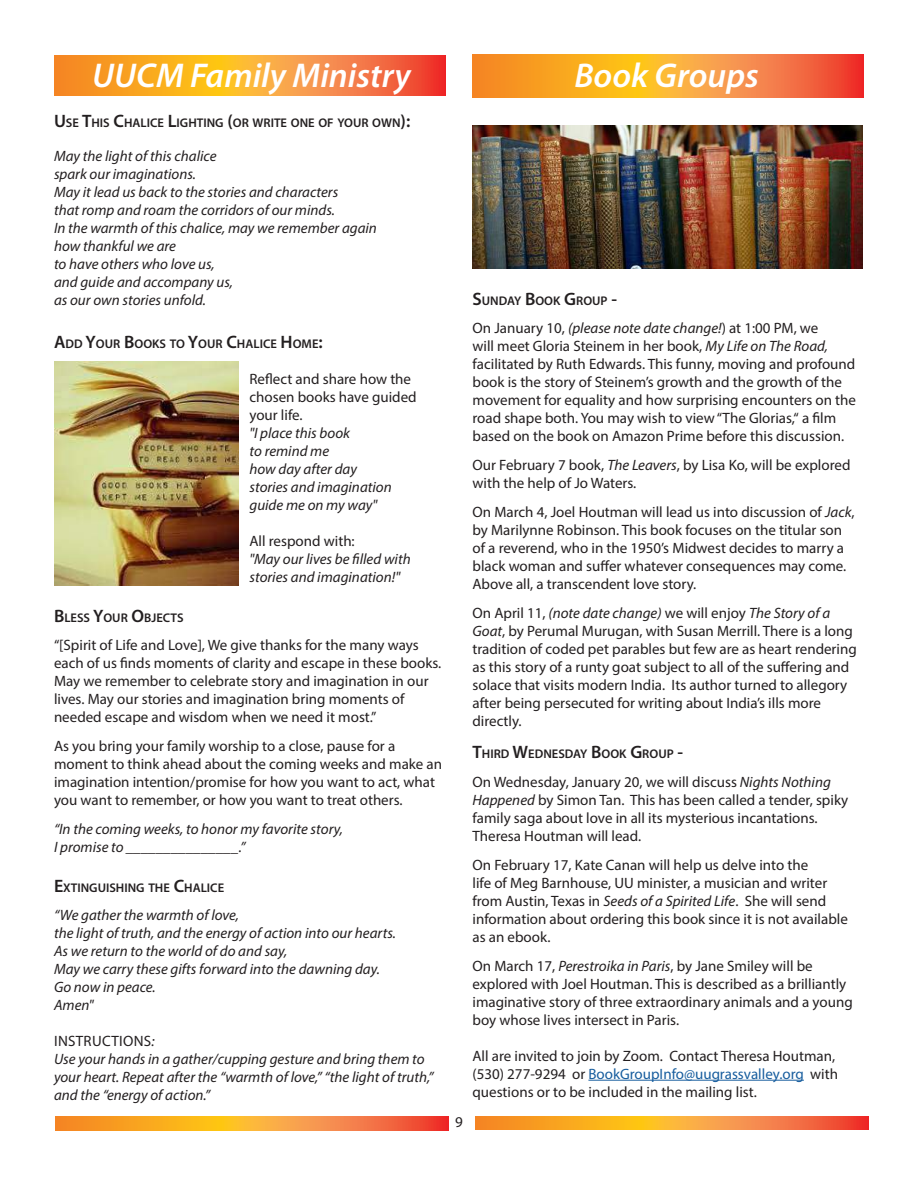
<style>
.page{position:relative;width:918px;height:1188px;background:#fff}
.page>*{position:absolute;margin:0;border:0;box-sizing:border-box;transform-origin:0 0}
.t1{font:italic 600 34.5px "Myriad Pro";color:#fff}
.t2{font:15px/18px "Myriad Pro";color:#231f20}
.t3{font:italic 15px/18px "Myriad Pro";color:#231f20}
.t4{font:600 12.6px "Myriad Pro";color:#231f20}
.s1{font-size:18px}
.s2{font-style:normal}
.s3{font-style:italic}
.s4{color:#175d9e}
</style>
<div class="page">
<svg style="left:54px;top:55px;width:392px;height:41px;background:#f79230"></svg>
<svg style="left:55px;top:1117px;width:393px;height:13px;background:#f79230"></svg>
<svg style="left:475px;top:1116px;width:393px;height:14px;background:#f79230"></svg>
<img style="left:54px;top:362px;width:185px;height:223px">
<hr style="left:588px;top:1080px;width:216px;height:1px;background:#175d9e">
<svg style="left:472px;top:54px;width:392px;height:43px;background:#f79330"></svg>
<img style="left:472px;top:125px;width:391px;height:143px">
<h1 class="t1" style="left:92px;top:54px;width:320px">UUCM Family Ministry</h1>
<p class="t4" style="left:54px;top:114px;width:358px"><span class="s1">U</span> SE <span class="s1">T</span>HIS <span class="s1">C</span>HALICE <span class="s1">L</span>IGHTING <span class="s1">(</span>OR WRITE ONE OF YOUR OWN<span class="s1">):</span></p>
<p class="t3" style="left:54px;top:147px;width:325px">May the light of this chalice<br>spark our imaginations.<br>May it lead us back to the stories and characters<br>that romp and roam the corridors of our minds.<br>In the warmth of this chalice, may we remember again how thankful we are<br>to have others who love us,<br>and guide and accompany us,<br>as our own stories unfold.</p>
<p class="t4" style="left:54px;top:336px;width:270px"><span class="s1">A</span>DD <span class="s1">Y</span>OUR <span class="s1">B</span>OOKS TO <span class="s1">Y</span>OUR <span class="s1">C</span>HALICE <span class="s1">H</span> OME<span class="s1">:</span></p>
<p class="t2" style="left:249px;top:370px;width:169px">Reflect and share how the chosen books have guided your life.</p>
<p class="t3" style="left:249px;top:424px;width:144px">"I place this book<br>to remind me<br>how day after day stories and imagination guide me on my way"</p>
<p class="t2" style="left:249px;top:532px;width:107px">All respond with:</p>
<p class="t3" style="left:249px;top:550px;width:163px">"May our lives be filled with stories and imagination!"</p>
<p class="t4" style="left:54px;top:609px;width:131px"><span class="s1">B</span> LESS <span class="s1">Y</span>OUR <span class="s1">O</span>BJECTS</p>
<p class="t2" style="left:54px;top:636px;width:389px">“[Spirit of Life and Love], We give thanks for the many ways each of us finds moments of clarity and escape in these books.<br>May we remember to celebrate story and imagination in our lives. May our stories and imagination bring moments of needed escape and wisdom when we need it most.”</p>
<p class="t2" style="left:54px;top:737px;width:390px">As you bring your family worship to a close, pause for a moment to think ahead about the coming weeks and make an imagination intention/promise for how you want to act, what you want to remember, or how you want to treat others.</p>
<p class="t3" style="left:54px;top:820px;width:290px">“In the coming weeks, to honor my favorite story,<br>I promise to _______________.”</p>
<p class="t4" style="left:54px;top:879px;width:172px"><span class="s1">E</span>XTINGUISHING THE <span class="s1">C</span>HALICE</p>
<p class="t3" style="left:54px;top:906px;width:344px">“We gather the warmth of love,<br>the light of truth, and the energy of action into our hearts.<br>As we return to the world of do and say,<br>May we carry these gifts forward into the dawning day.<br>Go now in peace.<br>Amen"</p>
<p class="t3" style="left:54px;top:1032px;width:381px"><span class="s2">INSTRUCTIONS</span>:<br>Use your hands in a gather/cupping gesture and bring them to your heart. Repeat after the “warmth of love,” “the light of truth,” and the “energy of action.”</p>
<h1 class="t1" style="left:574px;top:54px;width:186px">Book Groups</h1>
<p class="t2" style="left:455px;top:1113px;width:9px">9</p>
<p class="t4" style="left:472px;top:292px;width:146px"><span class="s1">S</span>UNDAY <span class="s1">B</span>OOK <span class="s1">G</span>ROUP <span class="s1">-</span></p>
<p class="t2" style="left:472px;top:319px;width:385px">On January 10, <span class="s3">(please note date change!</span>) at 1:00 PM, we<br>will meet Gloria Steinem in her book, <span class="s3">My Life on The Road, </span>facilitated by Ruth Edwards. This funny, moving and profound book is the story of Steinem’s growth and the growth of the movement for equality and how surprising encounters on the road shape both. You may wish to view “The Glorias,“ a film based on the book on Amazon Prime before this discussion.</p>
<p class="t2" style="left:472px;top:456px;width:379px">Our February 7 book, <span class="s3">The Leavers</span>, by Lisa Ko, will be explored with the help of Jo Waters.</p>
<p class="t2" style="left:472px;top:503px;width:384px">On March 4, Joel Houtman will lead us into discussion of <span class="s3">Jack</span>, by Marilynne Robinson. This book focuses on the titular son of a reverend, who in the 1950’s Midwest decides to marry a black woman and suffer whatever consequences may come.<br>Above all, a transcendent love story.</p>
<p class="t2" style="left:472px;top:604px;width:386px">On April 11, <span class="s3">(note date change)</span> we will enjoy <span class="s3">The Story of a Goat</span>, by Perumal Murugan, with Susan Merrill. There is a long tradition of coded pet parables but few are as heart rendering as this story of a runty goat subject to all of the suffering and solace that visits modern India. Its author turned to allegory after being persecuted for writing about India’s ills more directly.</p>
<p class="t4" style="left:472px;top:746px;width:212px"><span class="s1">T</span>HIRD <span class="s1">W</span>EDNESDAY <span class="s1">B</span>OOK <span class="s1">G</span>ROUP <span class="s1">-</span></p>
<p class="t2" style="left:472px;top:773px;width:377px">On Wednesday, January 20, we will discuss <span class="s3">Nights Nothing Happened</span> by Simon Tan. This has been called a tender, spiky family saga about love in all its mysterious incantations.<br>Theresa Houtman will lead.</p>
<p class="t2" style="left:472px;top:856px;width:377px">On February 17, Kate Canan will help us delve into the<br>life of Meg Barnhouse, UU minister, a musician and writer from Austin, Texas in <span class="s3">Seeds of a Spirited Life</span>. She will send information about ordering this book since it is not available as an ebook.</p>
<p class="t2" style="left:472px;top:956px;width:382px">On March 17, <span class="s3">Perestroika in Paris</span>, by Jane Smiley will be explored with Joel Houtman. This is described as a brilliantly imaginative story of three extraordinary animals and a young boy whose lives intersect in Paris.</p>
<p class="t2" style="left:472px;top:1046px;width:367px">All are invited to join by Zoom. Contact Theresa Houtman, (530) 277-9294 or <span class="s4">BookGroupInfo@uugrassvalley.org</span> with questions or to be included in the mailing list.</p>
</div>
